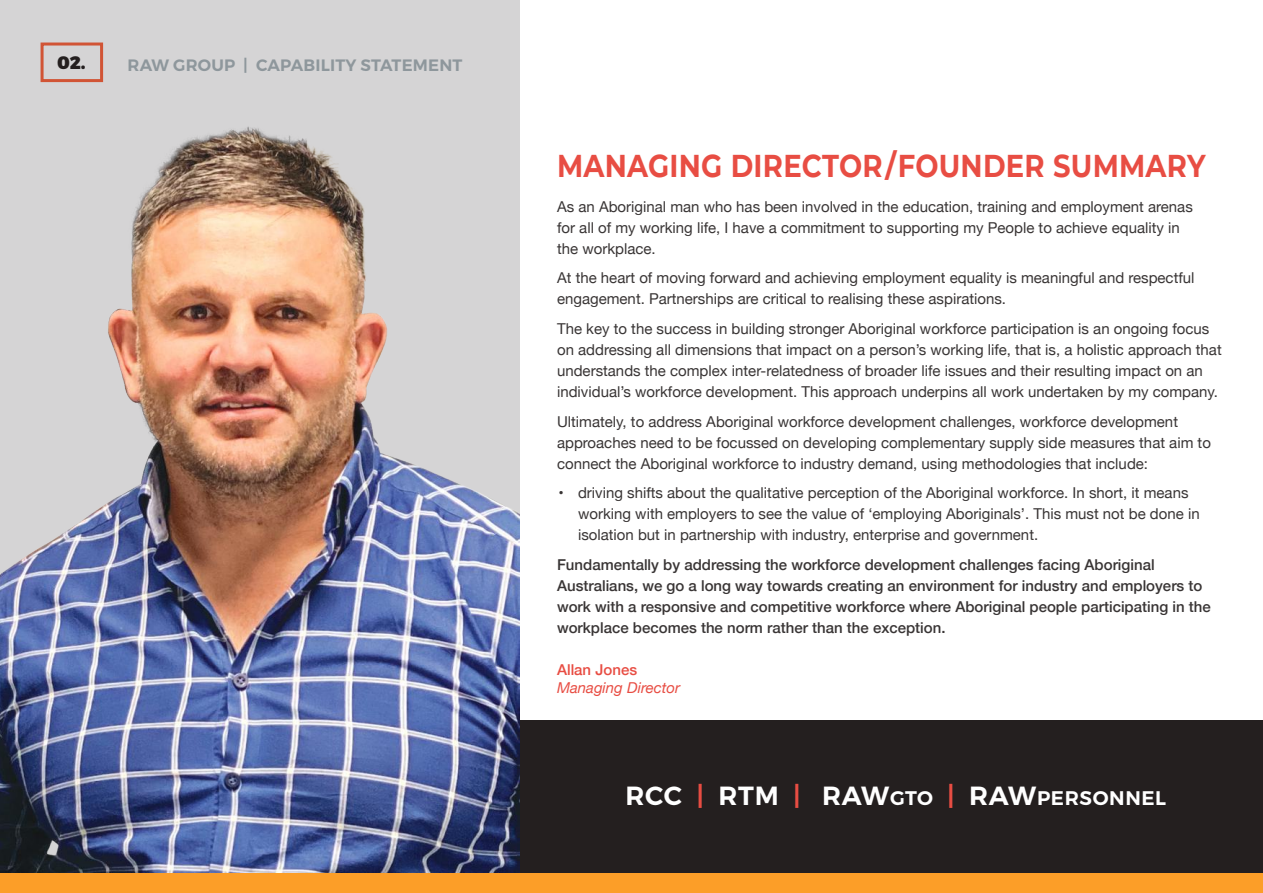
<style>
.page{position:relative;width:1263px;height:893px;background:#fff}
.page>*{position:absolute;margin:0;border:0;box-sizing:border-box;transform-origin:0 0}
.t1{font:700 31.5px "Montserrat";letter-spacing:.01em;color:#e84d43;scale:.87 1}
.t2{font:600 26.25px "Montserrat";letter-spacing:.03em;color:#fff}
.t3{font:600 16.5px "Montserrat";letter-spacing:.01em;color:#8e979c}
.t4{font:15px/21px "Helvetica Neue";color:#393535}
.t5{font:500 15px/21px "Helvetica Neue";color:#393535}
.t6{font:italic 15px "Helvetica Neue";color:#e84d43}
.t7{font:500 15px "Helvetica Neue";color:#e84d43}
.s1{font-weight:900;font-size:18px;color:#241f1f}
.s2{color:#e84d43}
.s3{font-size:19.65px}
</style>
<div class="page">
<div style="left:507px;top:720px;width:756px;height:153px;background:#241f1f"></div>
<div style="left:0;top:0;width:520px;height:893px;background:#d5d4d5"></div>
<img style="left:0;top:42px;width:520px;height:831px">
<div style="left:0;top:873px;width:1263px;height:20px;background:#fc9e28"></div>
<div style="left:41px;top:43px;width:62px;height:39px;border:3px solid #d15435"></div>
<p class="t3" style="left:57px;top:55px;width:407px"><span class="s1">02.</span> RAW GROUP | CAPABILITY STATEMENT</p>
<h1 class="t1" style="left:557px;top:143px;width:747px">MANAGING DIRECTOR/FOUNDER SUMMARY</h1>
<p class="t4" style="left:557px;top:197px;width:637px">As an Aboriginal man who has been involved in the education, training and employment arenas for all of my working life, I have a commitment to supporting my People to achieve equality in the workplace.</p>
<p class="t4" style="left:557px;top:268px;width:639px">At the heart of moving forward and achieving employment equality is meaningful and respectful engagement. Partnerships are critical to realising these aspirations.</p>
<p class="t4" style="left:557px;top:319px;width:666px">The key to the success in building stronger Aboriginal workforce participation is an ongoing focus on addressing all dimensions that impact on a person’s working life, that is, a holistic approach that understands the complex inter-relatedness of broader life issues and their resulting impact on an individual’s workforce development. This approach underpins all work undertaken by my company.</p>
<p class="t4" style="left:557px;top:411px;width:655px">Ultimately, to address Aboriginal workforce development challenges, workforce development approaches need to be focussed on developing complementary supply side measures that aim to connect the Aboriginal workforce to industry demand, using methodologies that include:</p>
<p class="t4" style="left:578px;top:483px;width:623px;text-indent:-20px">• driving shifts about the qualitative perception of the Aboriginal workforce. In short, it means working with employers to see the value of ‘employing Aboriginals’. This must not be done in isolation but in partnership with industry, enterprise and government.</p>
<p class="t5" style="left:557px;top:552px;width:655px">Fundamentally by addressing the workforce development challenges facing Aboriginal Australians, we go a long way towards creating an environment for industry and employers to work with a responsive and competitive workforce where Aboriginal people participating in the workplace becomes the norm rather than the exception.</p>
<p class="t7" style="left:557px;top:658px;width:82px">Allan Jones</p>
<p class="t6" style="left:557px;top:677px;width:125px">Managing Director</p>
<h2 class="t2" style="left:625px;top:779px;width:542px">RCC <span class="s2">|</span> RTM <span class="s2">|</span> RAW<span class="s3">GTO</span> <span class="s2">|</span> RAW<span class="s3">PERSONNEL</span></h2>
</div>
